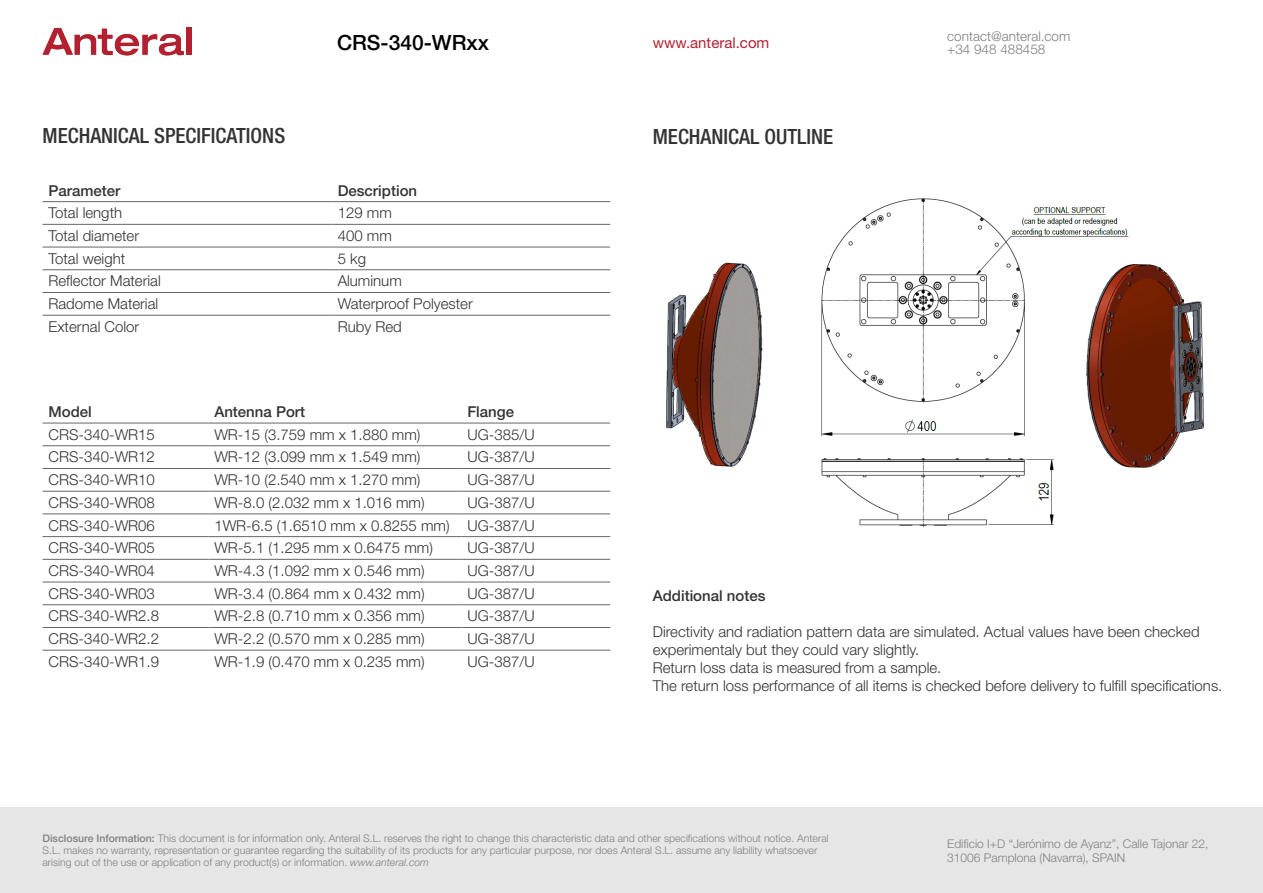
<style>
.page{position:relative;width:1263px;height:893px;background:#fff}
.page>*{position:absolute;margin:0;border:0;box-sizing:border-box;transform-origin:0 0}
.t1{font:500 condensed 21px "Helvetica Neue LT Std";color:#333}
.t2{font:500 21px "Helvetica Neue LT Std";color:#000}
.t3{font:300 15px/18px "Helvetica Neue LT Std";color:#333}
.t4{font:500 15px "Helvetica Neue LT Std";color:#333}
.t5{font:15px "Helvetica Neue LT Std";color:#b32130}
.t6{font:300 13.5px/13.5px "Helvetica Neue LT Std";color:#808080}
.t7{font:300 12px/13.5px "Helvetica Neue LT Std";color:#808080}
.t8{font:300 10.5px/12px "Helvetica Neue LT Std";color:#808080}
.s1{font-weight:500}
.s2{font-style:italic}
</style>
<div class="page">
<div style="left:0;top:808px;width:1263px;height:85px;background:#e6e6e6"></div>
<div style="left:186px;top:28px;width:5px;height:27px;background:#b32130"></div>
<svg style="left:43px;top:28px;width:141px;height:27px"></svg>
<hr style="left:43px;top:201px;width:289px;height:1px;background:#666">
<hr style="left:332px;top:201px;width:278px;height:1px;background:#666">
<hr style="left:43px;top:224px;width:289px;height:1px;background:#666">
<hr style="left:332px;top:224px;width:278px;height:1px;background:#666">
<hr style="left:43px;top:247px;width:289px;height:1px;background:#666">
<hr style="left:332px;top:247px;width:278px;height:1px;background:#666">
<hr style="left:43px;top:269px;width:289px;height:1px;background:#666">
<hr style="left:332px;top:269px;width:278px;height:1px;background:#666">
<hr style="left:43px;top:292px;width:289px;height:1px;background:#666">
<hr style="left:332px;top:292px;width:278px;height:1px;background:#666">
<hr style="left:43px;top:315px;width:289px;height:1px;background:#666">
<hr style="left:332px;top:315px;width:278px;height:1px;background:#666">
<hr style="left:43px;top:423px;width:165px;height:1px;background:#666">
<hr style="left:208px;top:423px;width:253px;height:1px;background:#666">
<hr style="left:461px;top:423px;width:149px;height:1px;background:#666">
<hr style="left:43px;top:445px;width:165px;height:1px;background:#666">
<hr style="left:208px;top:445px;width:253px;height:1px;background:#666">
<hr style="left:461px;top:445px;width:149px;height:1px;background:#666">
<hr style="left:43px;top:468px;width:165px;height:1px;background:#666">
<hr style="left:208px;top:468px;width:253px;height:1px;background:#666">
<hr style="left:461px;top:468px;width:149px;height:1px;background:#666">
<hr style="left:43px;top:491px;width:165px;height:1px;background:#666">
<hr style="left:208px;top:491px;width:253px;height:1px;background:#666">
<hr style="left:461px;top:491px;width:149px;height:1px;background:#666">
<hr style="left:43px;top:513px;width:165px;height:1px;background:#666">
<hr style="left:208px;top:513px;width:253px;height:1px;background:#666">
<hr style="left:461px;top:513px;width:149px;height:1px;background:#666">
<hr style="left:43px;top:536px;width:165px;height:1px;background:#666">
<hr style="left:208px;top:536px;width:253px;height:1px;background:#666">
<hr style="left:461px;top:536px;width:149px;height:1px;background:#666">
<hr style="left:43px;top:559px;width:165px;height:1px;background:#666">
<hr style="left:208px;top:559px;width:253px;height:1px;background:#666">
<hr style="left:461px;top:559px;width:149px;height:1px;background:#666">
<hr style="left:43px;top:582px;width:165px;height:1px;background:#666">
<hr style="left:208px;top:582px;width:253px;height:1px;background:#666">
<hr style="left:461px;top:582px;width:149px;height:1px;background:#666">
<hr style="left:43px;top:604px;width:165px;height:1px;background:#666">
<hr style="left:208px;top:604px;width:253px;height:1px;background:#666">
<hr style="left:461px;top:604px;width:149px;height:1px;background:#666">
<hr style="left:43px;top:627px;width:165px;height:1px;background:#666">
<hr style="left:208px;top:627px;width:253px;height:1px;background:#666">
<hr style="left:461px;top:627px;width:149px;height:1px;background:#666">
<hr style="left:43px;top:650px;width:165px;height:1px;background:#666">
<hr style="left:208px;top:650px;width:253px;height:1px;background:#666">
<hr style="left:461px;top:650px;width:149px;height:1px;background:#666">
<img style="left:666px;top:198px;width:539px;height:330px">
<p class="t1" style="left:43px;top:123px;width:244px">MECHANICAL SPECIFICATIONS</p>
<p class="t2" style="left:337px;top:30px;width:154px">CRS-340-WRxx</p>
<p class="t4" style="left:49px;top:181px;width:73px">Parameter</p>
<p class="t4" style="left:338px;top:181px;width:81px">Description</p>
<p class="t3" style="left:49px;top:204px;width:75px">Total length</p>
<p class="t3" style="left:338px;top:204px;width:56px">129 mm</p>
<p class="t3" style="left:49px;top:226px;width:92px">Total diameter</p>
<p class="t3" style="left:338px;top:226px;width:56px">400 mm</p>
<p class="t3" style="left:49px;top:249px;width:78px">Total weight</p>
<p class="t3" style="left:338px;top:249px;width:30px">5 kg</p>
<p class="t3" style="left:49px;top:272px;width:114px">Reflector Material</p>
<p class="t3" style="left:338px;top:272px;width:66px">Aluminum</p>
<p class="t3" style="left:49px;top:295px;width:111px">Radome Material</p>
<p class="t3" style="left:338px;top:295px;width:137px">Waterproof Polyester</p>
<p class="t3" style="left:49px;top:317px;width:92px">External Color</p>
<p class="t3" style="left:338px;top:317px;width:66px">Ruby Red</p>
<p class="t4" style="left:49px;top:403px;width:45px">Model</p>
<p class="t4" style="left:214px;top:403px;width:92px">Antenna Port</p>
<p class="t4" style="left:467px;top:403px;width:48px">Flange</p>
<p class="t3" style="left:49px;top:425px;width:108px">CRS-340-WR15</p>
<p class="t3" style="left:214px;top:425px;width:208px">WR-15 (3.759 mm x 1.880 mm)</p>
<p class="t3" style="left:467px;top:425px;width:69px">UG-385/U</p>
<p class="t3" style="left:49px;top:448px;width:108px">CRS-340-WR12</p>
<p class="t3" style="left:214px;top:448px;width:208px">WR-12 (3.099 mm x 1.549 mm)</p>
<p class="t3" style="left:467px;top:448px;width:69px">UG-387/U</p>
<p class="t3" style="left:49px;top:471px;width:108px">CRS-340-WR10</p>
<p class="t3" style="left:214px;top:471px;width:208px">WR-10 (2.540 mm x 1.270 mm)</p>
<p class="t3" style="left:467px;top:471px;width:69px">UG-387/U</p>
<p class="t3" style="left:49px;top:493px;width:108px">CRS-340-WR08</p>
<p class="t3" style="left:214px;top:493px;width:212px">WR-8.0 (2.032 mm x 1.016 mm)</p>
<p class="t3" style="left:467px;top:493px;width:69px">UG-387/U</p>
<p class="t3" style="left:49px;top:516px;width:108px">CRS-340-WR06</p>
<p class="t3" style="left:214px;top:516px;width:237px">1WR-6.5 (1.6510 mm x 0.8255 mm)</p>
<p class="t3" style="left:467px;top:516px;width:69px">UG-387/U</p>
<p class="t3" style="left:49px;top:539px;width:108px">CRS-340-WR05</p>
<p class="t3" style="left:214px;top:539px;width:220px">WR-5.1 (1.295 mm x 0.6475 mm)</p>
<p class="t3" style="left:467px;top:539px;width:69px">UG-387/U</p>
<p class="t3" style="left:49px;top:561px;width:108px">CRS-340-WR04</p>
<p class="t3" style="left:214px;top:561px;width:212px">WR-4.3 (1.092 mm x 0.546 mm)</p>
<p class="t3" style="left:467px;top:561px;width:69px">UG-387/U</p>
<p class="t3" style="left:49px;top:584px;width:108px">CRS-340-WR03</p>
<p class="t3" style="left:214px;top:584px;width:212px">WR-3.4 (0.864 mm x 0.432 mm)</p>
<p class="t3" style="left:467px;top:584px;width:69px">UG-387/U</p>
<p class="t3" style="left:49px;top:607px;width:112px">CRS-340-WR2.8</p>
<p class="t3" style="left:214px;top:607px;width:212px">WR-2.8 (0.710 mm x 0.356 mm)</p>
<p class="t3" style="left:467px;top:607px;width:69px">UG-387/U</p>
<p class="t3" style="left:49px;top:629px;width:112px">CRS-340-WR2.2</p>
<p class="t3" style="left:214px;top:629px;width:212px">WR-2.2 (0.570 mm x 0.285 mm)</p>
<p class="t3" style="left:467px;top:629px;width:69px">UG-387/U</p>
<p class="t3" style="left:49px;top:652px;width:112px">CRS-340-WR1.9</p>
<p class="t3" style="left:214px;top:652px;width:212px">WR-1.9 (0.470 mm x 0.235 mm)</p>
<p class="t3" style="left:467px;top:652px;width:69px">UG-387/U</p>
<p class="t5" style="left:653px;top:34px;width:118px">www.anteral.com</p>
<p class="t6" style="left:947px;top:29px;width:125px">contact@anteral.com +34 948 488458</p>
<p class="t1" style="left:653px;top:124px;width:182px">MECHANICAL OUTLINE</p>
<p class="t4" style="left:653px;top:587px;width:114px">Additional notes</p>
<p class="t3" style="left:653px;top:623px;width:548px">Directivity and radiation pattern data are simulated. Actual values have been checked experimentaly but they could vary slightly.</p>
<p class="t3" style="left:653px;top:659px;width:290px">Return loss data is measured from a sample.</p>
<p class="t3" style="left:653px;top:677px;width:571px">The return loss performance of all items is checked before delivery to fulfill specifications.</p>
<p class="t8" style="left:43px;top:832px;width:788px"><span class="s1">Disclosure Information:</span> This document is for information only. Anteral S.L. reserves the right to change this characteristic data and other specifications without notice. Anteral<br>S.L. makes no warranty, representation or guarantee regarding the suitability of its products for any particular purpose, nor does Anteral S.L. assume any liability whatsoever arising out of the use or application of any product(s) or information. <span class="s2">www.anteral.com</span></p>
<p class="t7" style="left:947px;top:837px;width:263px">Edificio I+D “Jerónimo de Ayanz”, Calle Tajonar 22,<br>31006 Pamplona (Navarra), SPAIN</p>
</div>
